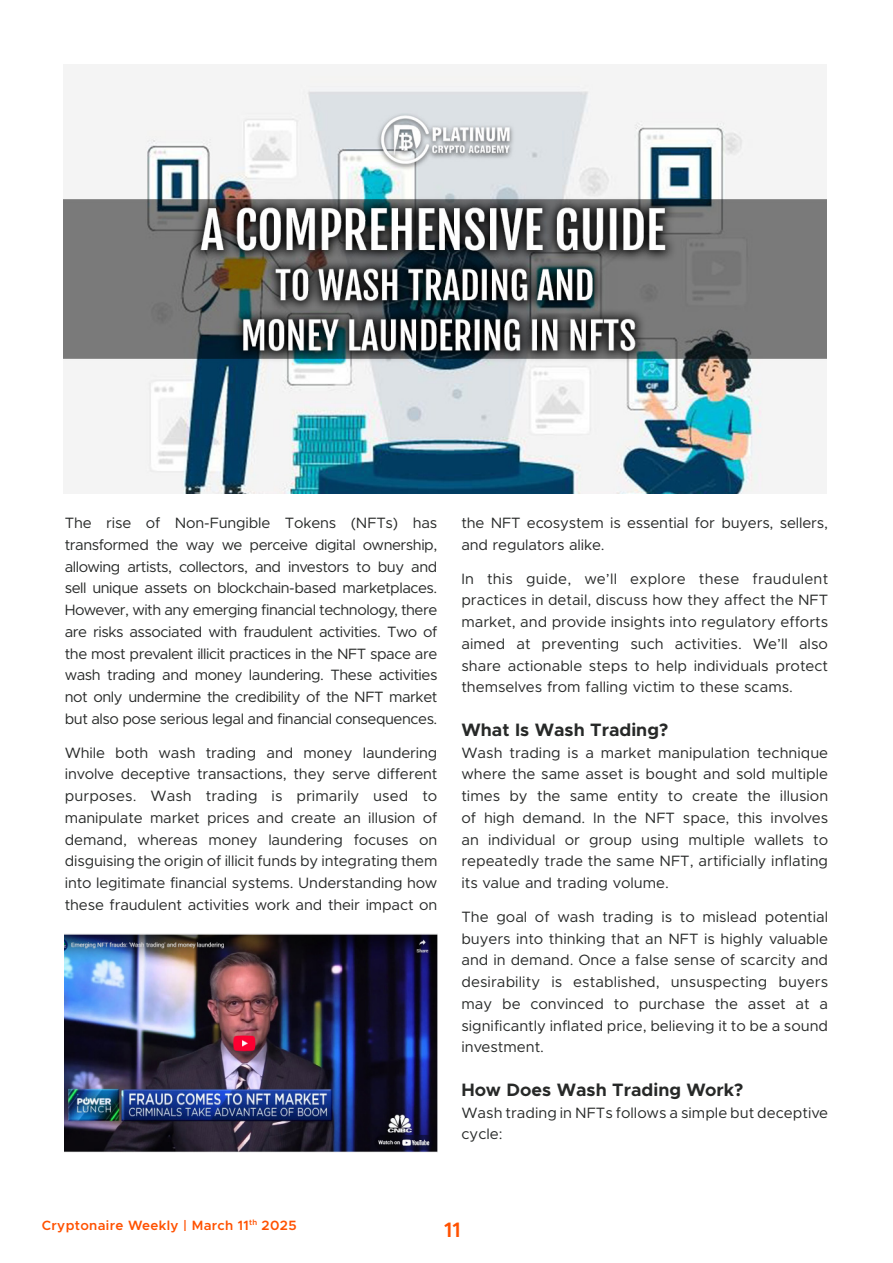
<style>
.page{position:relative;width:893px;height:1263px;background:#fff}
.page>*{position:absolute;margin:0;border:0;box-sizing:border-box;transform-origin:0 0}
.t1{font:600 21px "Metropolis";color:#ff5100}
.Body_paragraph{font:700 18px "Metropolis";color:#272928}
.Body_paragraph-2{font:15px/21.8px "Metropolis";color:#272928;text-align:justify}
.t2{font:600 13.5px "Metropolis";letter-spacing:.025em;color:#ff5100}
</style>
<div class="page">
<img style="left:63px;top:65px;width:764px;height:429px">
<img style="left:65px;top:933px;width:372px;height:220px">
<p class="Body_paragraph-2" style="left:65px;top:512px;width:374px">The rise of Non-Fungible Tokens (NFTs) has transformed the way we perceive digital ownership, allowing artists, collectors, and investors to buy and sell unique assets on blockchain-based marketplaces.<br>However, with any emerging financial technology, there are risks associated with fraudulent activities. Two of the most prevalent illicit practices in the NFT space are wash trading and money laundering. These activities not only undermine the credibility of the NFT market but also pose serious legal and financial consequences.</p>
<p class="Body_paragraph-2" style="left:65px;top:741px;width:374px">While both wash trading and money laundering involve deceptive transactions, they serve different purposes. Wash trading is primarily used to manipulate market prices and create an illusion of demand, whereas money laundering focuses on disguising the origin of illicit funds by integrating them into legitimate financial systems. Understanding how these fraudulent activities work and their impact on</p>
<p class="Body_paragraph-2" style="left:461px;top:512px;width:368px">the NFT ecosystem is essential for buyers, sellers, and regulators alike.</p>
<p class="Body_paragraph-2" style="left:461px;top:567px;width:368px">In this guide, we’ll explore these fraudulent practices in detail, discuss how they affect the NFT market, and provide insights into regulatory efforts aimed at preventing such activities. We’ll also share actionable steps to help individuals protect themselves from falling victim to these scams.</p>
<p class="Body_paragraph" style="left:461px;top:718px;width:208px">What Is Wash Trading?</p>
<p class="Body_paragraph-2" style="left:461px;top:741px;width:368px">Wash trading is a market manipulation technique where the same asset is bought and sold multiple times by the same entity to create the illusion of high demand. In the NFT space, this involves an individual or group using multiple wallets to repeatedly trade the same NFT, artificially inflating its value and trading volume.</p>
<p class="Body_paragraph-2" style="left:461px;top:906px;width:368px">The goal of wash trading is to mislead potential buyers into thinking that an NFT is highly valuable and in demand. Once a false sense of scarcity and desirability is established, unsuspecting buyers may be convinced to purchase the asset at a significantly inflated price, believing it to be a sound investment.</p>
<p class="Body_paragraph" style="left:461px;top:1078px;width:283px">How Does Wash Trading Work?</p>
<p class="Body_paragraph-2" style="left:461px;top:1101px;width:368px">Wash trading in NFTs follows a simple but deceptive cycle:</p>
<p class="t2" style="left:42px;top:1217px;width:256px">Cryptonaire Weekly | March 11<sup>th</sup> 2025</p>
<h1 class="t1" style="left:444px;top:1216px;width:18px">11</h1>
</div>
